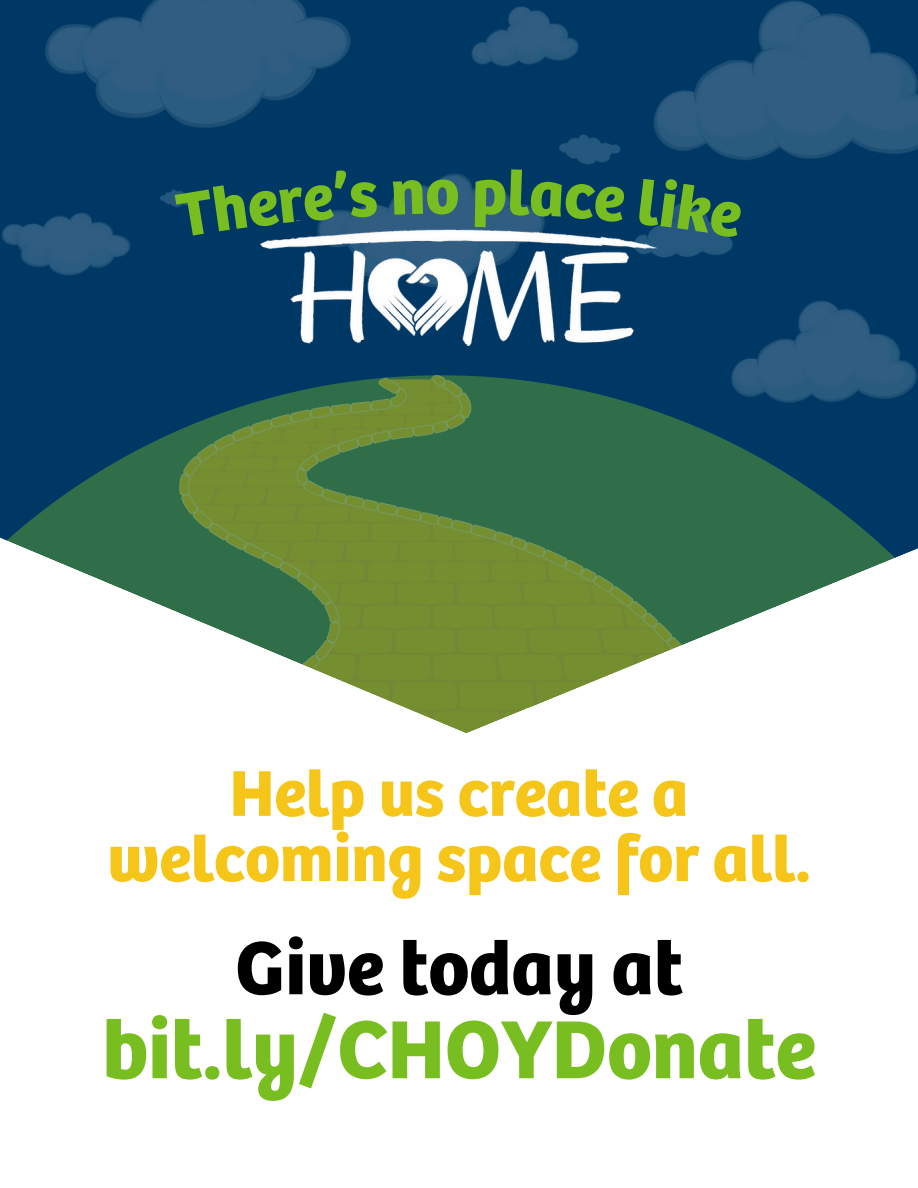
<style>
.page{position:relative;width:918px;height:1188px;background:#fff}
.page>*{position:absolute;margin:0;border:0;box-sizing:border-box;transform-origin:0 0}
.t1{font:700 85.35px "Bree";color:#78be20}
.t2{font:700 78.15px "Bree";color:#000}
.t3{font:700 66.9px/65.2px "Bree";color:#f6c51a;text-align:center}
</style>
<div class="page">
<img style="left:0;top:0;width:918px;height:523px">
<img style="left:180px;top:375px;width:552px;height:148px">
<svg style="left:539px;top:523px;width:379px;height:181px"></svg>
<svg style="left:0;top:509px;width:539px;height:198px"></svg>
<svg style="left:404px;top:707px;width:126px;height:26px"></svg>
<img style="left:261px;top:221px;width:397px;height:125px">
<svg style="left:175px;top:169px;width:203px;height:68px;background:#083e6a"></svg>
<svg style="left:393px;top:179px;width:65px;height:36px;background:#27567b"></svg>
<svg style="left:475px;top:169px;width:150px;height:58px;background:#0a406b"></svg>
<svg style="left:638px;top:178px;width:104px;height:60px;background:#09406c"></svg>
<p class="t3" style="left:107px;top:764px;width:705px">Help us create a welcoming space for all.</p>
<p class="t2" style="left:235px;top:929px;width:449px">Give today at</p>
<p class="t1" style="left:102px;top:1007px;width:715px">bit.ly/CHOYDonate</p>
</div>
